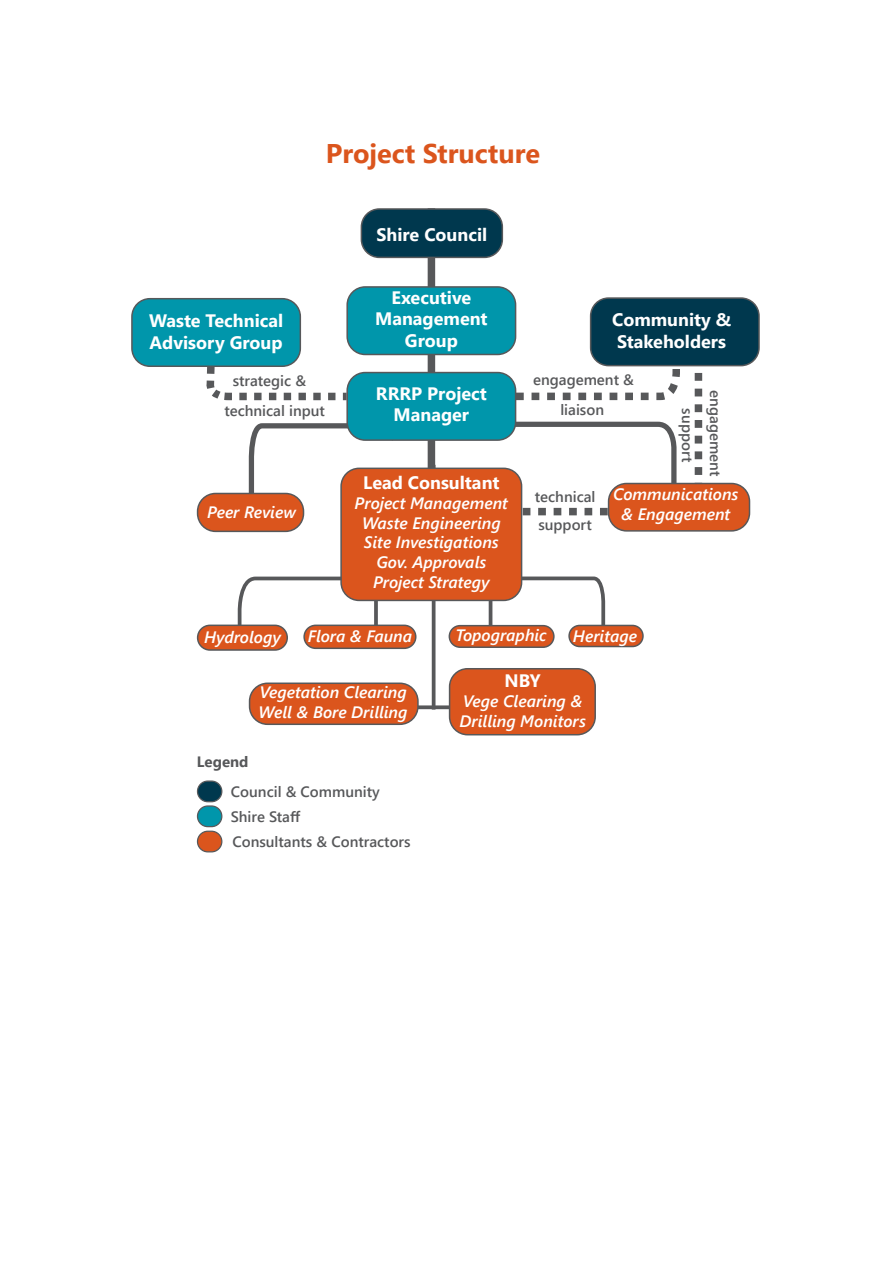
<style>
.page{position:relative;width:893px;height:1263px;background:#fff}
.page>*{position:absolute;margin:0;border:0;box-sizing:border-box;transform-origin:0 0}
.t1{font:700 27px "Segoe UI";color:#db551d}
.t2{font:700 18px/21.6px "Segoe UI";color:#fff}
.t3{font:italic 600 16.5px "Segoe UI";color:#fff}
.t4{font:600 15px "Segoe UI";color:#57585a}
.t5{font:700 15px "Segoe UI";color:#57585a}
</style>
<div class="page">
<svg style="left:419px;top:705px;width:30px;height:4px"></svg>
<svg style="left:354px;top:601px;width:96px;height:52px"></svg>
<svg style="left:522px;top:508px;width:86px;height:7px"></svg>
<svg style="left:695px;top:366px;width:7px;height:117px"></svg>
<svg style="left:477px;top:566px;width:130px;height:82px"></svg>
<svg style="left:203px;top:335px;width:151px;height:518px"></svg>
<div style="left:428px;top:208px;width:7px;height:371px;background:#57585a"></div>
<svg style="left:374px;top:601px;width:4px;height:24px"></svg>
<hr style="left:489px;top:507px;width:3px;height:134px;background:#57585a">
<hr style="left:432px;top:465px;width:3px;height:244px;background:#57585a">
<svg style="left:465px;top:336px;width:219px;height:161px"></svg>
<div style="left:347px;top:287px;width:169px;height:67px;background:#0096ab;border-radius:18px"></div>
<div style="left:346px;top:286px;width:170px;height:69px;border:2px solid #57585a;border-radius:18px"></div>
<div style="left:591px;top:298px;width:168px;height:68px;background:#00384e;border-radius:18px"></div>
<div style="left:590px;top:297px;width:170px;height:69px;border:2px solid #57585a;border-radius:18px"></div>
<div style="left:361px;top:209px;width:141px;height:48px;background:#00384e;border-radius:18px"></div>
<div style="left:361px;top:208px;width:142px;height:50px;border:2px solid #57585a;border-radius:18px"></div>
<div style="left:347px;top:373px;width:169px;height:67px;background:#0096ab;border-radius:18px"></div>
<div style="left:346px;top:372px;width:170px;height:69px;border:2px solid #57585a;border-radius:18px"></div>
<div style="left:341px;top:468px;width:181px;height:132px;background:#db551d;border-radius:18px"></div>
<div style="left:340px;top:468px;width:182px;height:133px;border:2px solid #57585a;border-radius:18px"></div>
<div style="left:304px;top:625px;width:112px;height:23px;background:#db551d;border-radius:11px"></div>
<div style="left:303px;top:625px;width:113px;height:24px;border:2px solid #57585a;border-radius:11px"></div>
<div style="left:198px;top:625px;width:89px;height:25px;background:#db551d;border-radius:12px"></div>
<div style="left:197px;top:625px;width:91px;height:26px;border:2px solid #57585a;border-radius:12px"></div>
<div style="left:197px;top:781px;width:25px;height:21px;background:#00384e;border-radius:10px"></div>
<div style="left:197px;top:780px;width:25px;height:22px;border:1px solid #57585a;border-radius:10px"></div>
<div style="left:197px;top:806px;width:25px;height:21px;background:#0096ab;border-radius:10px"></div>
<div style="left:197px;top:805px;width:25px;height:22px;border:1px solid #57585a;border-radius:10px"></div>
<div style="left:197px;top:831px;width:25px;height:21px;background:#db551d;border-radius:10px"></div>
<div style="left:197px;top:831px;width:25px;height:21px;border:1px solid #57585a;border-radius:10px"></div>
<div style="left:449px;top:626px;width:105px;height:21px;background:#db551d;border-radius:11px"></div>
<div style="left:449px;top:625px;width:106px;height:23px;border:2px solid #57585a;border-radius:11px"></div>
<div style="left:569px;top:625px;width:74px;height:21px;background:#db551d;border-radius:11px"></div>
<div style="left:568px;top:625px;width:76px;height:22px;border:2px solid #57585a;border-radius:11px"></div>
<div style="left:198px;top:493px;width:105px;height:38px;background:#db551d;border-radius:18px"></div>
<div style="left:197px;top:493px;width:107px;height:39px;border:2px solid #57585a;border-radius:18px"></div>
<div style="left:609px;top:483px;width:140px;height:48px;background:#db551d;border-radius:18px"></div>
<div style="left:608px;top:483px;width:142px;height:49px;border:2px solid #57585a;border-radius:18px"></div>
<div style="left:450px;top:669px;width:145px;height:66px;background:#db551d;border-radius:18px"></div>
<div style="left:449px;top:668px;width:147px;height:67px;border:2px solid #57585a;border-radius:18px"></div>
<div style="left:132px;top:299px;width:168px;height:67px;background:#0096ab;border-radius:18px"></div>
<div style="left:131px;top:298px;width:170px;height:69px;border:2px solid #57585a;border-radius:18px"></div>
<div style="left:250px;top:683px;width:168px;height:41px;background:#db551d;border-radius:18px"></div>
<div style="left:249px;top:682px;width:170px;height:43px;border:2px solid #57585a;border-radius:18px"></div>
<p class="t1" style="left:326px;top:128px;width:216px">Project Structure</p>
<p class="t2" style="left:376px;top:222px;width:112px">Shire Council</p>
<p class="t2" style="left:149px;top:308px;width:136px">Waste Technical<br>Advisory Group</p>
<p class="t2" style="left:391px;top:285px;width:81px">Executive</p>
<p class="t2" style="left:375px;top:307px;width:114px">Management</p>
<p class="t2" style="left:405px;top:328px;width:54px">Group</p>
<p class="t2" style="left:612px;top:308px;width:121px">Community &amp;</p>
<p class="t2" style="left:617px;top:329px;width:110px">Stakeholders</p>
<p class="t4" style="left:233px;top:367px;width:75px">strategic &amp;</p>
<p class="t4" style="left:224px;top:396px;width:102px">technical input</p>
<p class="t3" style="left:207px;top:496px;width:90px">Peer Review</p>
<p class="t2" style="left:376px;top:381px;width:112px">RRRP Project</p>
<p class="t2" style="left:394px;top:403px;width:77px">Manager</p>
<p class="t2" style="left:363px;top:470px;width:138px">Lead Consultant</p>
<p class="t3" style="left:355px;top:487px;width:155px">Project Management</p>
<p class="t3" style="left:362px;top:507px;width:140px">Waste Engineering</p>
<p class="t3" style="left:364px;top:527px;width:136px">Site Investigations</p>
<p class="t3" style="left:376px;top:547px;width:111px">Gov. Approvals</p>
<p class="t3" style="left:373px;top:566px;width:118px">Project Strategy</p>
<p class="t4" style="left:533px;top:366px;width:102px">engagement &amp;</p>
<p class="t4" style="left:560px;top:396px;width:45px">liaison</p>
<p class="t4" style="left:702px;top:408px;width:55px;rotate:90deg">support</p>
<p class="t4" style="left:729px;top:390px;width:88px;rotate:90deg">engagement</p>
<p class="t4" style="left:535px;top:483px;width:62px">technical</p>
<p class="t4" style="left:538px;top:511px;width:55px">support</p>
<p class="t3" style="left:613px;top:479px;width:127px">Communications</p>
<p class="t3" style="left:621px;top:499px;width:111px">&amp; Engagement</p>
<p class="t3" style="left:204px;top:621px;width:78px">Hydrology</p>
<p class="t3" style="left:308px;top:621px;width:106px">Flora &amp; Fauna</p>
<p class="t3" style="left:456px;top:620px;width:93px">Topographic</p>
<p class="t3" style="left:573px;top:621px;width:66px">Heritage</p>
<p class="t3" style="left:259px;top:676px;width:149px">Vegetation Clearing</p>
<p class="t3" style="left:259px;top:696px;width:150px">Well &amp; Bore Drilling</p>
<p class="t5" style="left:197px;top:748px;width:53px">Legend</p>
<p class="t4" style="left:231px;top:802px;width:71px">Shire Staff</p>
<p class="t4" style="left:232px;top:827px;width:180px">Consultants &amp; Contractors</p>
<p class="t4" style="left:231px;top:777px;width:150px">Council &amp; Community</p>
<p class="t2" style="left:505px;top:669px;width:38px">NBY</p>
<p class="t3" style="left:463px;top:686px;width:121px">Vege Clearing &amp;</p>
<p class="t3" style="left:459px;top:705px;width:128px">Drilling Monitors</p>
</div>
